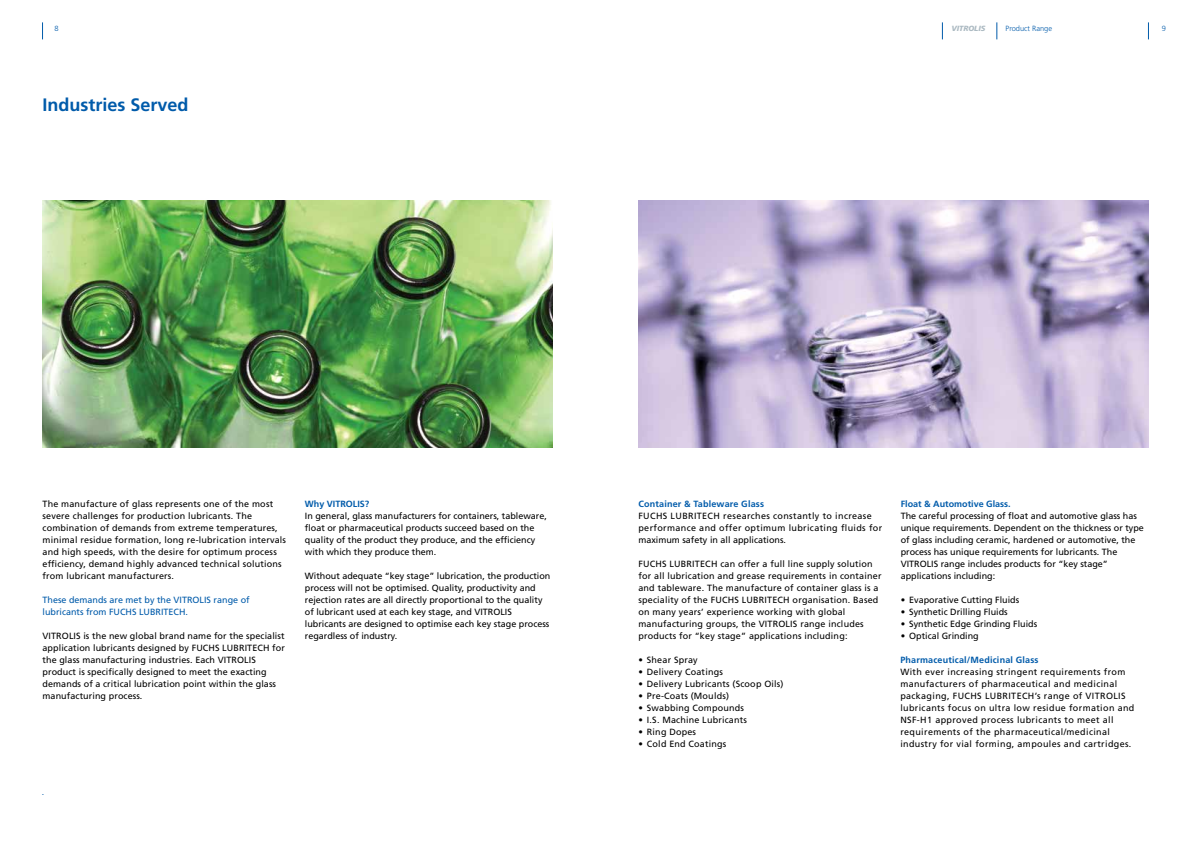
<style>
.page{position:relative;width:1191px;height:842px;background:#fff}
.page>*{position:absolute;margin:0;border:0;box-sizing:border-box;transform-origin:0 0}
.t1{font:700 18px "Frutiger LT Std";color:#005baa}
.t2{font:9px/12px "Frutiger LT Std";letter-spacing:.02em;color:#000}
.t3{font:9px/12px "Frutiger LT Std";color:#000}
.t4{font:9px/12px "Frutiger LT Std";letter-spacing:.04em;color:#000}
.t5{font:9px/12px "Frutiger LT Std";color:#005baa}
.t6{font:700 9px "Frutiger LT Std";letter-spacing:.02em;color:#005baa}
.t7{font:700 9px "Frutiger LT Std";color:#005baa}
.t8{font:300 7.5px "Frutiger LT Std";color:#005baa}
.t9{font:italic 900 7.5px "Frutiger";color:#acbac2}
.t10{font:700 6.5px "Frutiger LT Std";color:#005baa}
</style>
<div class="page">
<img style="left:43px;top:201px;width:510px;height:246px">
<img style="left:638px;top:201px;width:510px;height:246px">
<svg style="left:996px;top:22px;width:1px;height:17px"></svg>
<svg style="left:1148px;top:22px;width:1px;height:17px"></svg>
<svg style="left:42px;top:22px;width:1px;height:17px"></svg>
<svg style="left:942px;top:22px;width:1px;height:17px"></svg>
<p class="t8" style="left:55px;top:24px;width:6px">8</p>
<p class="t9" style="left:951px;top:24px;width:36px">VITROLIS</p>
<p class="t8" style="left:1005px;top:24px;width:48px">Product Range</p>
<p class="t8" style="left:1161px;top:24px;width:6px">9</p>
<h1 class="t1" style="left:43px;top:94px;width:148px">Industries Served</h1>
<p class="t2" style="left:43px;top:498px;width:245px">The manufacture of glass represents one of the most severe challenges for production lubricants. The combination of demands from extreme temperatures, minimal residue formation, long re-lubrication intervals and high speeds, with the desire for optimum process efficiency, demand highly advanced technical solutions from lubricant manufacturers.</p>
<p class="t5" style="left:43px;top:594px;width:209px">These demands are met by the VITROLIS range of lubricants from FUCHS LUBRITECH.</p>
<p class="t2" style="left:43px;top:630px;width:244px">VITROLIS is the new global brand name for the specialist application lubricants designed by FUCHS LUBRITECH for the glass manufacturing industries. Each VITROLIS product is specifically designed to meet the exacting demands of a critical lubrication point within the glass manufacturing process.</p>
<p class="t7" style="left:305px;top:499px;width:66px">Why VITROLIS?</p>
<p class="t3" style="left:305px;top:510px;width:244px">In general, glass manufacturers for containers, tableware, float or pharmaceutical products succeed based on the quality of the product they produce, and the efficiency with which they produce them.</p>
<p class="t3" style="left:305px;top:570px;width:247px">Without adequate “key stage” lubrication, the production process will not be optimised. Quality, productivity and rejection rates are all directly proportional to the quality of lubricant used at each key stage, and VITROLIS lubricants are designed to optimise each key stage process regardless of industry.</p>
<p class="t10" style="left:42px;top:789px;width:3px">.</p>
<p class="t6" style="left:638px;top:499px;width:127px">Container &amp; Tableware Glass</p>
<p class="t4" style="left:638px;top:510px;width:245px">FUCHS LUBRITECH researches constantly to increase performance and offer optimum lubricating fluids for maximum safety in all applications.</p>
<p class="t2" style="left:638px;top:558px;width:244px">FUCHS LUBRITECH can offer a full line supply solution for all lubrication and grease requirements in container and tableware. The manufacture of container glass is a speciality of the FUCHS LUBRITECH organisation. Based on many years’ experience working with global manufacturing groups, the VITROLIS range includes products for “key stage” applications including:</p>
<p class="t2" style="left:638px;top:654px;width:61px">• Shear Spray</p>
<p class="t2" style="left:638px;top:666px;width:86px">• Delivery Coatings</p>
<p class="t2" style="left:638px;top:678px;width:147px">• Delivery Lubricants (Scoop Oils)</p>
<p class="t2" style="left:638px;top:690px;width:92px">• Pre-Coats (Moulds)</p>
<p class="t2" style="left:638px;top:702px;width:107px">• Swabbing Compounds</p>
<p class="t2" style="left:638px;top:714px;width:110px">• I.S. Machine Lubricants</p>
<p class="t2" style="left:638px;top:726px;width:59px">• Ring Dopes</p>
<p class="t2" style="left:638px;top:738px;width:89px">• Cold End Coatings</p>
<p class="t7" style="left:900px;top:499px;width:112px">Float &amp; Automotive Glass.</p>
<p class="t3" style="left:900px;top:510px;width:245px">The careful processing of float and automotive glass has unique requirements. Dependent on the thickness or type of glass including ceramic, hardened or automotive, the process has unique requirements for lubricants. The VITROLIS range includes products for “key stage” applications including:</p>
<p class="t3" style="left:900px;top:594px;width:120px">• Evaporative Cutting Fluids</p>
<p class="t3" style="left:900px;top:606px;width:109px">• Synthetic Drilling Fluids</p>
<p class="t3" style="left:900px;top:618px;width:138px">• Synthetic Edge Grinding Fluids</p>
<p class="t3" style="left:900px;top:630px;width:80px">• Optical Grinding</p>
<p class="t6" style="left:900px;top:655px;width:140px">Pharmaceutical/Medicinal Glass</p>
<p class="t4" style="left:900px;top:666px;width:236px">With ever increasing stringent requirements from manufacturers of pharmaceutical and medicinal packaging, FUCHS LUBRITECH’s range of VITROLIS lubricants focus on ultra low residue formation and NSF-H1 approved process lubricants to meet all requirements of the pharmaceutical/medicinal industry for vial forming, ampoules and cartridges.</p>
</div>
